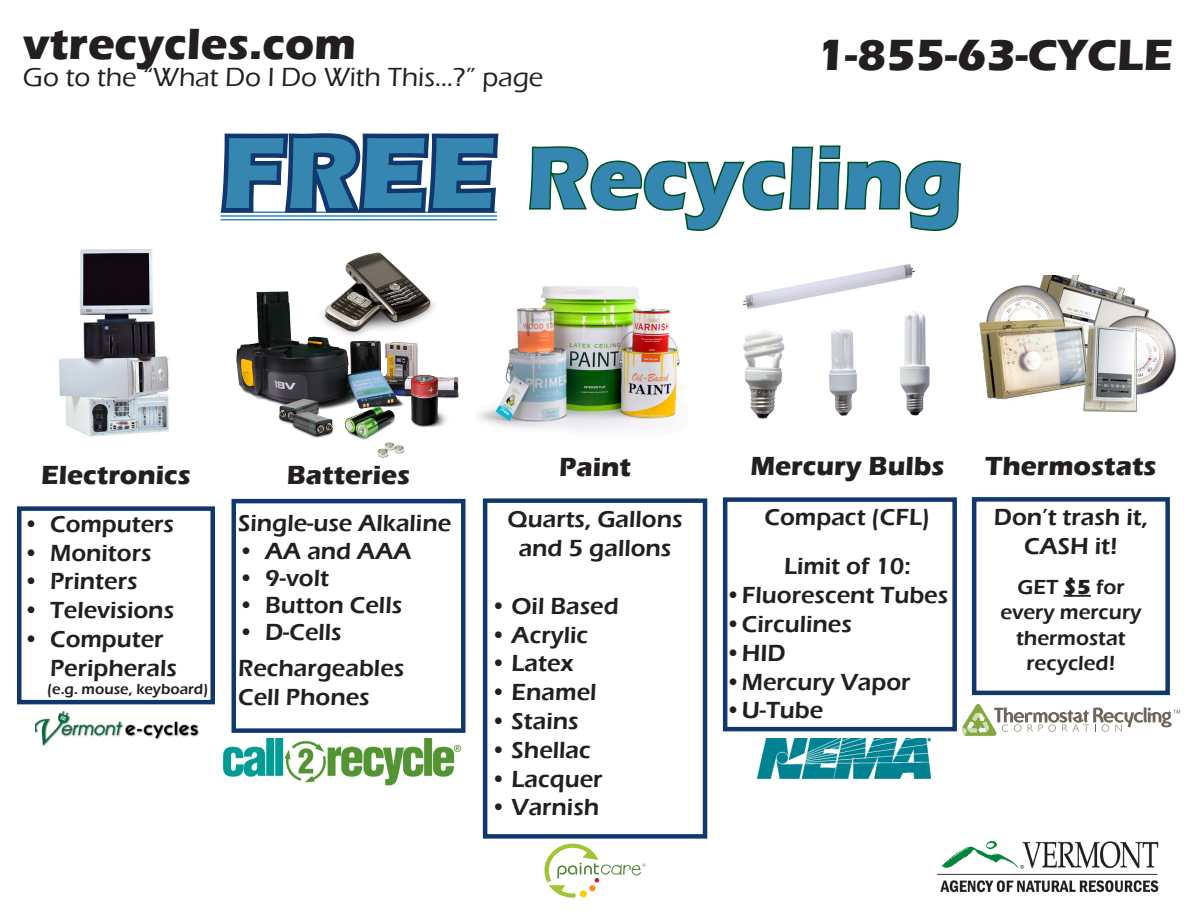
<style>
.page{position:relative;width:1188px;height:918px;background:#fff}
.page>*{position:absolute;margin:0;border:0;box-sizing:border-box;transform-origin:0 0}
.t1{font:700 90px "Eras ITC";color:#3587b2}
.t2{font:700 45px "Eras ITC";color:#231f20}
.t3{font:700 27px "Eras ITC";color:#231f20}
.t4{font:500 27px "Eras ITC";color:#231f20}
.t5{font:600 24px/28.8px "Eras ITC";color:#231f20;text-align:center}
.t6{font:600 21px/25.2px "Eras ITC";color:#231f20;text-align:center}
.t7{font:600 15px "Eras ITC";color:#231f20}
.s1{font-size:105px}
.s2{font-weight:700}
</style>
<div class="page">
<img style="left:937px;top:840px;width:222px;height:53px">
<img style="left:59px;top:249px;width:110px;height:188px">
<img style="left:503px;top:308px;width:24px;height:120px">
<div style="left:17px;top:506px;width:198px;height:198px;border:4px solid #11386d"></div>
<img style="left:36px;top:711px;width:163px;height:36px">
<img style="left:979px;top:276px;width:202px;height:137px">
<svg style="left:962px;top:704px;width:218px;height:32px"></svg>
<div style="left:972px;top:497px;width:198px;height:198px;border:4px solid #11386d"></div>
<hr style="left:1064px;top:595px;width:27px;height:2px;background:#231f20">
<div style="left:723px;top:497px;width:234px;height:234px;border:4px solid #11386d"></div>
<div style="left:232px;top:499px;width:234px;height:234px;border:4px solid #11386d"></div>
<img style="left:223px;top:738px;width:238px;height:47px">
<svg style="left:220px;top:133px;width:283px;height:293px"></svg>
<svg style="left:527px;top:145px;width:434px;height:284px"></svg>
<div style="left:483px;top:498px;width:224px;height:341px;border:4px solid #11386d"></div>
<svg style="left:544px;top:844px;width:102px;height:54px"></svg>
<img style="left:236px;top:247px;width:224px;height:211px">
<img style="left:756px;top:738px;width:175px;height:41px">
<p class="t2" style="left:23px;top:18px;width:335px">vtrecycles.com</p>
<p class="t4" style="left:23px;top:62px;width:522px">Go to the “What Do I Do With This...?” page</p>
<p class="t2" style="left:816px;top:29px;width:359px">1-855-63-CYCLE</p>
<p class="t1" style="left:221px;top:126px;width:744px"><span class="s1">FREE</span> Recycling</p>
<p class="t3" style="left:41px;top:459px;width:151px">Electronics</p>
<p class="t5" style="left:23px;top:510px;width:153px">• Computers</p>
<p class="t5" style="left:23px;top:538px;width:130px">• Monitors</p>
<p class="t5" style="left:23px;top:567px;width:116px">• Printers</p>
<p class="t5" style="left:23px;top:596px;width:153px">• Televisions</p>
<p class="t5" style="left:50px;top:625px;width:128px;text-align:left;text-indent:-27px">• Computer<br>Peripherals</p>
<p class="t7" style="left:47px;top:680px;width:163px">(e.g. mouse, keyboard)</p>
<p class="t3" style="left:287px;top:459px;width:125px">Batteries</p>
<p class="t5" style="left:238px;top:508px;width:214px">Single-use Alkaline</p>
<p class="t5" style="left:238px;top:537px;width:175px">• AA and AAA</p>
<p class="t5" style="left:238px;top:564px;width:92px">• 9-volt</p>
<p class="t5" style="left:238px;top:591px;width:166px">• Button Cells</p>
<p class="t5" style="left:238px;top:618px;width:105px">• D-Cells</p>
<p class="t5" style="left:238px;top:654px;width:168px">Rechargeables</p>
<p class="t5" style="left:238px;top:683px;width:133px">Cell Phones</p>
<p class="t3" style="left:559px;top:451px;width:73px">Paint</p>
<p class="t5" style="left:507px;top:505px;width:177px">Quarts, Gallons and 5 gallons</p>
<p class="t5" style="left:491px;top:592px;width:130px">• Oil Based</p>
<p class="t5" style="left:491px;top:620px;width:99px">• Acrylic</p>
<p class="t5" style="left:491px;top:649px;width:85px">• Latex</p>
<p class="t5" style="left:491px;top:678px;width:107px">• Enamel</p>
<p class="t5" style="left:491px;top:707px;width:90px">• Stains</p>
<p class="t5" style="left:491px;top:736px;width:102px">• Shellac</p>
<p class="t5" style="left:491px;top:764px;width:113px">• Lacquer</p>
<p class="t5" style="left:491px;top:793px;width:110px">• Varnish</p>
<p class="t3" style="left:750px;top:450px;width:196px">Mercury Bulbs</p>
<p class="t5" style="left:765px;top:503px;width:167px">Compact (CFL)</p>
<p class="t5" style="left:784px;top:552px;width:128px">Limit of 10:</p>
<p class="t5" style="left:725px;top:581px;width:224px">•Fluorescent Tubes</p>
<p class="t5" style="left:725px;top:610px;width:128px">•Circulines</p>
<p class="t5" style="left:725px;top:639px;width:62px">•HID</p>
<p class="t5" style="left:725px;top:668px;width:187px">•Mercury Vapor</p>
<p class="t5" style="left:725px;top:696px;width:99px">•U-Tube</p>
<p class="t3" style="left:985px;top:450px;width:173px">Thermostats</p>
<p class="t5" style="left:994px;top:503px;width:156px">Don’t trash it,<br>CASH it!</p>
<p class="t6" style="left:1000px;top:575px;width:143px">GET <span class="s2">$5</span> for every mercury thermostat recycled!</p>
</div>
